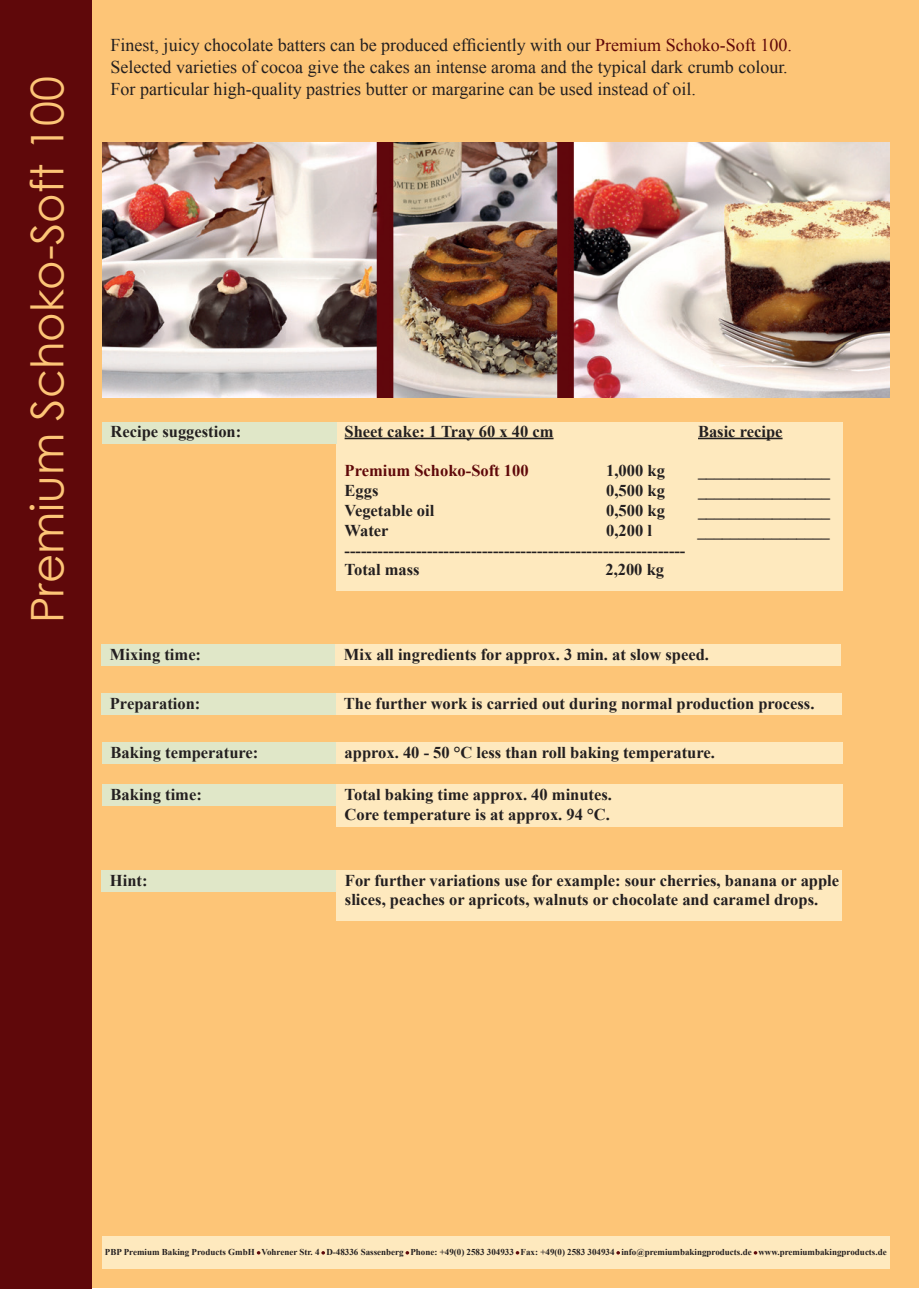
<style>
.page{position:relative;width:919px;height:1289px;background:#fff}
.page>*{position:absolute;margin:0;border:0;box-sizing:border-box;transform-origin:0 0}
.t1{font:45px "Century Gothic";color:#fdc577}
.t2{font:18px/21.6px "Times New Roman";color:#231f20}
.t3{font:700 16.5px/19.8px "Times New Roman";color:#231f20}
.t4{font:700 16.5px "Times New Roman";color:#5f080a}
.t5{font:700 9px "Times New Roman";color:#231f20}
.s1{color:#5f080a}
</style>
<div class="page">
<div style="left:90px;top:1px;width:828px;height:1287px;background:#fdc577"></div>
<div style="left:101px;top:644px;width:234px;height:21px;background:#e0e7c8"></div>
<div style="left:102px;top:784px;width:234px;height:21px;background:#e0e7c8"></div>
<div style="left:335px;top:644px;width:506px;height:21px;background:#fee9be"></div>
<div style="left:335px;top:693px;width:506px;height:21px;background:#fee9be"></div>
<div style="left:336px;top:784px;width:506px;height:43px;background:#fee9be"></div>
<div style="left:336px;top:422px;width:506px;height:169px;background:#fee9be"></div>
<hr style="left:344px;top:437px;width:209px;height:2px;background:#231f20">
<hr style="left:698px;top:437px;width:84px;height:2px;background:#231f20">
<div style="left:336px;top:870px;width:506px;height:50px;background:#fee9be"></div>
<div style="left:101px;top:870px;width:234px;height:21px;background:#e0e7c8"></div>
<div style="left:0;top:0;width:91px;height:1288px;background:#5f080a"></div>
<img style="left:103px;top:142px;width:786px;height:256px">
<div style="left:102px;top:1236px;width:787px;height:33px;background:#fee9be"></div>
<svg style="left:321px;top:1251px;width:4px;height:3px"></svg>
<svg style="left:616px;top:1251px;width:4px;height:3px"></svg>
<div style="left:102px;top:422px;width:234px;height:22px;background:#e0e7c8"></div>
<div style="left:101px;top:693px;width:234px;height:21px;background:#e0e7c8"></div>
<div style="left:102px;top:742px;width:234px;height:21px;background:#e0e7c8"></div>
<div style="left:336px;top:741px;width:506px;height:22px;background:#fee9be"></div>
<h1 class="t1" style="left:16px;top:623px;width:548px;rotate:-90deg">Premium Schoko-Soft 100</h1>
<p class="t2" style="left:111px;top:34px;width:682px">Finest, juicy chocolate batters can be produced efficiently with our <span class="s1">Premium Schoko-Soft 100.<br></span>Selected varieties of cocoa give the cakes an intense aroma and the typical dark crumb colour.<br>For particular high-quality pastries butter or margarine can be used instead of oil.</p>
<p class="t3" style="left:111px;top:421px;width:132px">Recipe suggestion:</p>
<p class="t3" style="left:344px;top:421px;width:210px">Sheet cake: 1 Tray 60 x 40 cm</p>
<p class="t3" style="left:698px;top:421px;width:86px">Basic recipe</p>
<p class="t4" style="left:344px;top:459px;width:185px">Premium Schoko-Soft 100</p>
<p class="t3" style="left:606px;top:460px;width:60px">1,000 kg</p>
<p class="t3" style="left:698px;top:460px;width:133px">________________</p>
<p class="t3" style="left:344px;top:480px;width:35px">Eggs</p>
<p class="t3" style="left:606px;top:480px;width:60px">0,500 kg</p>
<p class="t3" style="left:698px;top:480px;width:133px">________________</p>
<p class="t3" style="left:344px;top:500px;width:91px">Vegetable oil</p>
<p class="t3" style="left:606px;top:500px;width:60px">0,500 kg</p>
<p class="t3" style="left:698px;top:500px;width:133px">________________</p>
<p class="t3" style="left:344px;top:520px;width:45px">Water</p>
<p class="t3" style="left:606px;top:520px;width:47px">0,200 l</p>
<p class="t3" style="left:697px;top:520px;width:133px">________________</p>
<p class="t3" style="left:344px;top:539px;width:342px">--------------------------------------------------------------<br>Total mass</p>
<p class="t3" style="left:605px;top:559px;width:60px">2,200 kg</p>
<p class="t3" style="left:110px;top:644px;width:93px">Mixing time:</p>
<p class="t3" style="left:344px;top:644px;width:366px">Mix all ingredients for approx. 3 min. at slow speed.</p>
<p class="t3" style="left:344px;top:693px;width:472px">The further work is carried out during normal production process.</p>
<p class="t3" style="left:110px;top:693px;width:92px">Preparation:</p>
<p class="t3" style="left:111px;top:742px;width:149px">Baking temperature:</p>
<p class="t3" style="left:344px;top:741px;width:372px">approx. 40 - 50 °C less than roll baking temperature.</p>
<p class="t3" style="left:111px;top:784px;width:93px">Baking time:</p>
<p class="t3" style="left:110px;top:869px;width:39px">Hint:</p>
<p class="t3" style="left:344px;top:784px;width:269px">Total baking time approx. 40 minutes.<br>Core temperature is at approx. 94 °C.</p>
<p class="t3" style="left:345px;top:869px;width:495px">For further variations use for example: sour cherries, banana or apple slices, peaches or apricots, walnuts or chocolate and caramel drops.</p>
<p class="t5" style="left:105px;top:1245px;width:783px">PBP Premium Baking Products GmbH Vohrener Str. 4 D-48336 Sassenberg Phone: +49(0) 2583 304933 Fax: +49(0) 2583 304934 info@premiumbakingproducts.de www.premiumbakingproducts.de</p>
</div>
